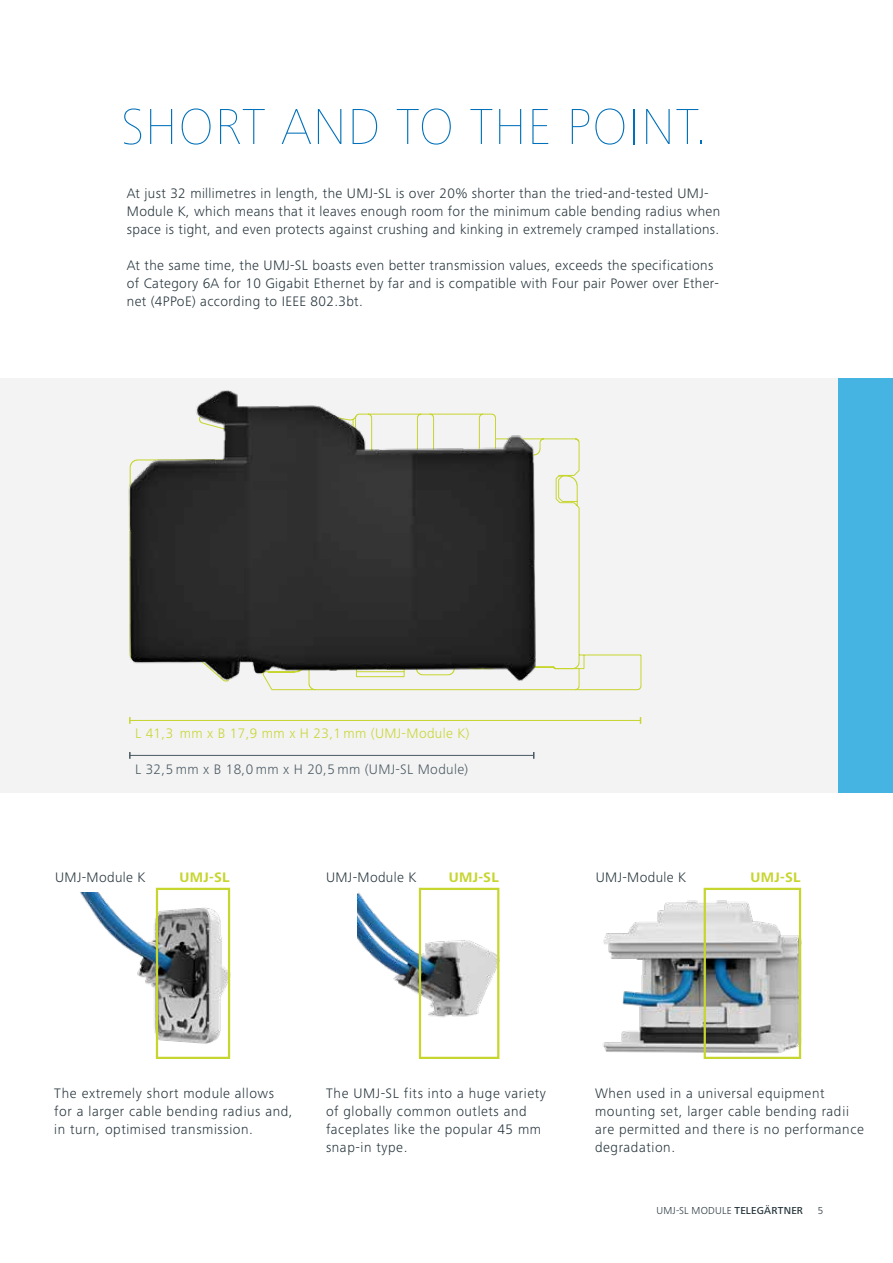
<style>
.page{position:relative;width:893px;height:1263px;background:#fff}
.page>*{position:absolute;margin:0;border:0;box-sizing:border-box;transform-origin:0 0}
.t1{font:900 52.5px "Frutiger Next Pro";letter-spacing:.025em;color:#0070ba}
.t2{font:300 14.25px/18px "Frutiger Next Pro";letter-spacing:.025em;color:#25343b}
.t3{font:300 14.25px "Frutiger Next Pro";letter-spacing:.025em;color:#495961}
.t4{font:300 14.25px "Frutiger Next Pro";letter-spacing:.025em;color:#c7d52f}
.t5{font:700 14.25px "Frutiger Next Pro";letter-spacing:.025em;color:#c7d52f}
.t6{font:300 10.5px "Frutiger Next Pro";letter-spacing:.02em;color:#25343b}
.s1{font-weight:500}
</style>
<div class="page">
<div style="left:0;top:378px;width:839px;height:414px;background:#f3f3f3"></div>
<div style="left:839px;top:378px;width:54px;height:414px;background:#45b4e3"></div>
<svg style="left:267px;top:438px;width:375px;height:252px"></svg>
<img style="left:128px;top:390px;width:422px;height:293px">
<hr style="left:130px;top:755px;width:404px;height:1px;background:#495961">
<svg style="left:129px;top:752px;width:2px;height:7px"></svg>
<hr style="left:130px;top:720px;width:510px;height:1px;background:#c7d52f">
<svg style="left:129px;top:717px;width:2px;height:7px"></svg>
<img style="left:80px;top:893px;width:151px;height:162px">
<img style="left:603px;top:894px;width:199px;height:162px">
<img style="left:358px;top:889px;width:142px;height:162px">
<div style="left:156px;top:888px;width:74px;height:171px;border:2px solid #c7d52f"></div>
<div style="left:704px;top:888px;width:97px;height:171px;border:2px solid #c7d52f"></div>
<div style="left:419px;top:888px;width:80px;height:171px;border:2px solid #c7d52f"></div>
<h1 class="t1" style="left:121px;top:96px;width:587px">SHORT AND TO THE POINT.</h1>
<p class="t2" style="left:127px;top:184px;width:595px">At just 32 millimetres in length, the UMJ-SL is over 20% shorter than the tried-and-tested UMJ-<br>Module K, which means that it leaves enough room for the minimum cable bending radius when space is tight, and even protects against crushing and kinking in extremely cramped installations.</p>
<p class="t2" style="left:127px;top:256px;width:594px">At the same time, the UMJ-SL boasts even better transmission values, exceeds the specifications of Category 6A for 10 Gigabit Ethernet by far and is compatible with Four pair Power over Ether&shy;net (4PPoE) according to IEEE 802.3bt.</p>
<p class="t4" style="left:135px;top:725px;width:336px">L 41,3 mm x B 17,9 mm x H 23,1 mm (UMJ-Module K)</p>
<p class="t3" style="left:135px;top:761px;width:335px">L 32,5 mm x B 18,0 mm x H 20,5 mm (UMJ-SL Module)</p>
<p class="t2" style="left:55px;top:868px;width:92px">UMJ-Module K</p>
<p class="t5" style="left:179px;top:869px;width:52px">UMJ-SL</p>
<p class="t2" style="left:326px;top:868px;width:92px">UMJ-Module K</p>
<p class="t2" style="left:596px;top:868px;width:92px">UMJ-Module K</p>
<p class="t5" style="left:750px;top:869px;width:52px">UMJ-SL</p>
<p class="t5" style="left:449px;top:869px;width:52px">UMJ-SL</p>
<p class="t2" style="left:326px;top:1084px;width:221px">The UMJ-SL fits into a huge variety of globally common outlets and faceplates like the popular 45 mm snap-in type.</p>
<p class="t2" style="left:54px;top:1084px;width:240px">The extremely short module allows for a larger cable bending radius and, in turn, optimised transmission.</p>
<p class="t2" style="left:595px;top:1084px;width:270px">When used in a universal equipment mounting set, larger cable bending radii are permitted and there is no performance degradation.</p>
<p class="t6" style="left:656px;top:1204px;width:148px">UMJ-SL MODULE <span class="s1">TELEGÄRTNER</span></p>
<p class="t6" style="left:818px;top:1204px;width:7px">5</p>
</div>
